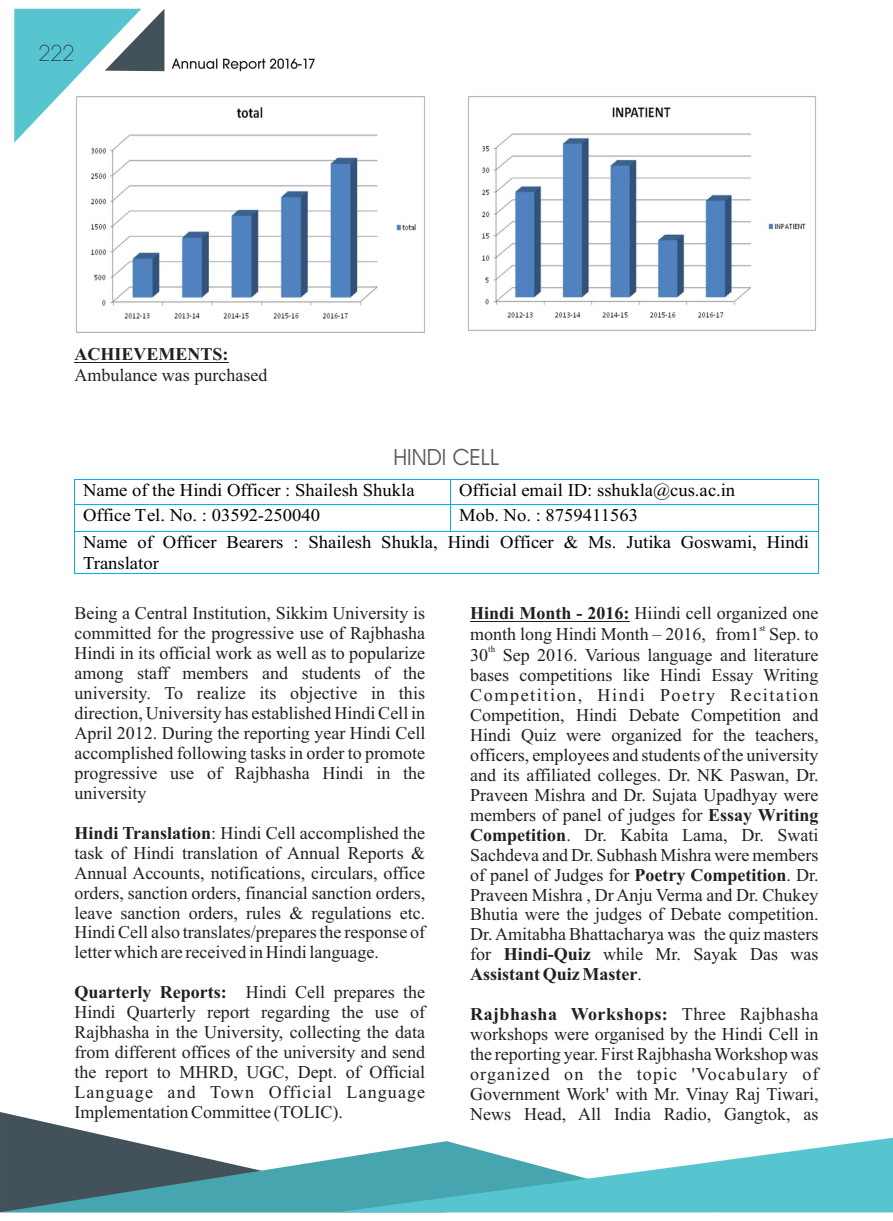
<style>
.page{position:relative;width:893px;height:1221px;background:#fff}
.page>*{position:absolute;margin:0;border:0;box-sizing:border-box;transform-origin:0 0}
.t1{font:24px "Avant Garde Ext Lit ITCTT";color:#231f20}
.t2{font:22.5px "Avant Garde IT Cby BT";color:#58595b}
.t3{font:18px/20px "Times New Roman";color:#231f20;text-align:justify}
.t4{font:18px/27px "Times New Roman";color:#000}
.t5{font:700 18px "Times New Roman";color:#231f20}
.t6{font:9px "Times New Roman";color:#231f20}
.s1{font-weight:700}
</style>
<div class="page">
<img style="left:76px;top:96px;width:349px;height:237px">
<img style="left:468px;top:96px;width:348px;height:235px">
<hr style="left:74px;top:362px;width:154px;height:1px;background:#231f20">
<hr style="left:75px;top:479px;width:375px;height:1px;background:#00b0f0">
<hr style="left:451px;top:479px;width:367px;height:1px;background:#00b0f0">
<hr style="left:75px;top:504px;width:375px;height:1px;background:#00b0f0">
<hr style="left:451px;top:504px;width:367px;height:1px;background:#00b0f0">
<svg style="left:74px;top:479px;width:1px;height:52px"></svg>
<hr style="left:75px;top:531px;width:375px;height:1px;background:#00b0f0">
<svg style="left:450px;top:479px;width:1px;height:53px"></svg>
<hr style="left:451px;top:531px;width:367px;height:1px;background:#00b0f0">
<svg style="left:818px;top:479px;width:1px;height:52px"></svg>
<hr style="left:74px;top:531px;width:1px;height:42px;background:#00b0f0">
<hr style="left:75px;top:573px;width:743px;height:1px;background:#00b0f0">
<hr style="left:818px;top:531px;width:1px;height:42px;background:#00b0f0">
<hr style="left:470px;top:621px;width:160px;height:1px;background:#231f20">
<svg style="left:0;top:1112px;width:125px;height:28px"></svg>
<svg style="left:0;top:1140px;width:337px;height:72px"></svg>
<svg style="left:337px;top:1137px;width:556px;height:75px"></svg>
<svg style="left:14px;top:9px;width:150px;height:134px"></svg>
<svg style="left:172px;top:58px;width:143px;height:13px"></svg>
<h1 class="t1" style="left:39px;top:39px;width:37px">222</h1>
<p class="t5" style="left:74px;top:348px;width:156px">ACHIEVEMENTS:</p>
<p class="t3" style="left:74px;top:367px;width:194px">Ambulance was purchased</p>
<p class="t2" style="left:394px;top:448px;width:107px">HINDI CELL</p>
<p class="t4" style="left:83px;top:478px;width:333px">Name of the Hindi Officer : Shailesh Shukla</p>
<p class="t4" style="left:459px;top:478px;width:278px">Official email ID: sshukla@cus.ac.in</p>
<p class="t4" style="left:83px;top:503px;width:238px">Office Tel. No. : 03592-250040</p>
<p class="t4" style="left:83px;top:503px;width:727px;text-indent:376px">Mob. No. : 8759411563<br>Name of Officer Bearers : Shailesh Shukla, Hindi Officer &amp; Ms. Jutika Goswami, Hindi</p>
<p class="t4" style="left:83px;top:551px;width:77px">Translator</p>
<p class="t3" style="left:74px;top:605px;width:352px">Being a Central Institution, Sikkim University is committed for the progressive use of Rajbhasha Hindi in its official work as well as to popularize among staff members and students of the university. To realize its objective in this direction, University has established Hindi Cell in April 2012. During the reporting year Hindi Cell accomplished following tasks in order to promote progressive use of Rajbhasha Hindi in the university</p>
<p class="t3" style="left:74px;top:824px;width:352px"><span class="s1">Hindi Translation</span>: Hindi Cell accomplished the task of Hindi translation of Annual Reports &amp; Annual Accounts, notifications, circulars, office orders, sanction orders, financial sanction orders, leave sanction orders, rules &amp; regulations etc.<br>Hindi Cell also translates/prepares the response of letter which are received in Hindi language.</p>
<p class="t3" style="left:74px;top:983px;width:352px"><span class="s1">Quarterly Reports:</span> Hindi Cell prepares the Hindi Quarterly report regarding the use of Rajbhasha in the University, collecting the data from different offices of the university and send the report to MHRD, UGC, Dept. of Official Language and Town Official Language Implementation Committee (TOLIC).</p>
<p class="t3" style="left:470px;top:605px;width:350px"><span class="s1">Hindi Month - 2016:</span> Hiindi cell organized one</p>
<p class="t6" style="left:759px;top:625px;width:8px">st</p>
<p class="t3" style="left:470px;top:626px;width:350px">month long Hindi Month – 2016, from1 Sep. to</p>
<p class="t6" style="left:488px;top:646px;width:9px">th</p>
<p class="t3" style="left:470px;top:647px;width:350px">30 Sep 2016. Various language and literature bases competitions like Hindi Essay Writing Competition, Hindi Poetry Recitation Competition, Hindi Debate Competition and Hindi Quiz were organized for the teachers, officers, employees and students of the university and its affiliated colleges. Dr. NK Paswan, Dr.<br>Praveen Mishra and Dr. Sujata Upadhyay were members of panel of judges for <span class="s1">Essay Writing Competition</span>. Dr. Kabita Lama, Dr. Swati Sachdeva and Dr. Subhash Mishra were members of panel of Judges for <span class="s1">Poetry Competition</span>. Dr.<br>Praveen Mishra , Dr Anju Verma and Dr. Chukey Bhutia were the judges of Debate competition.<br>Dr. Amitabha Bhattacharya was the quiz masters for <span class="s1">Hindi-Quiz</span> while Mr. Sayak Das was <span class="s1">Assistant Quiz Master</span>.</p>
<p class="t3" style="left:470px;top:1005px;width:350px"><span class="s1">Rajbhasha Workshops:</span> Three Rajbhasha workshops were organised by the Hindi Cell in the reporting year. First Rajbhasha Workshop was organized on the topic 'Vocabulary of Government Work' with Mr. Vinay Raj Tiwari, News Head, All India Radio, Gangtok, as</p>
</div>
